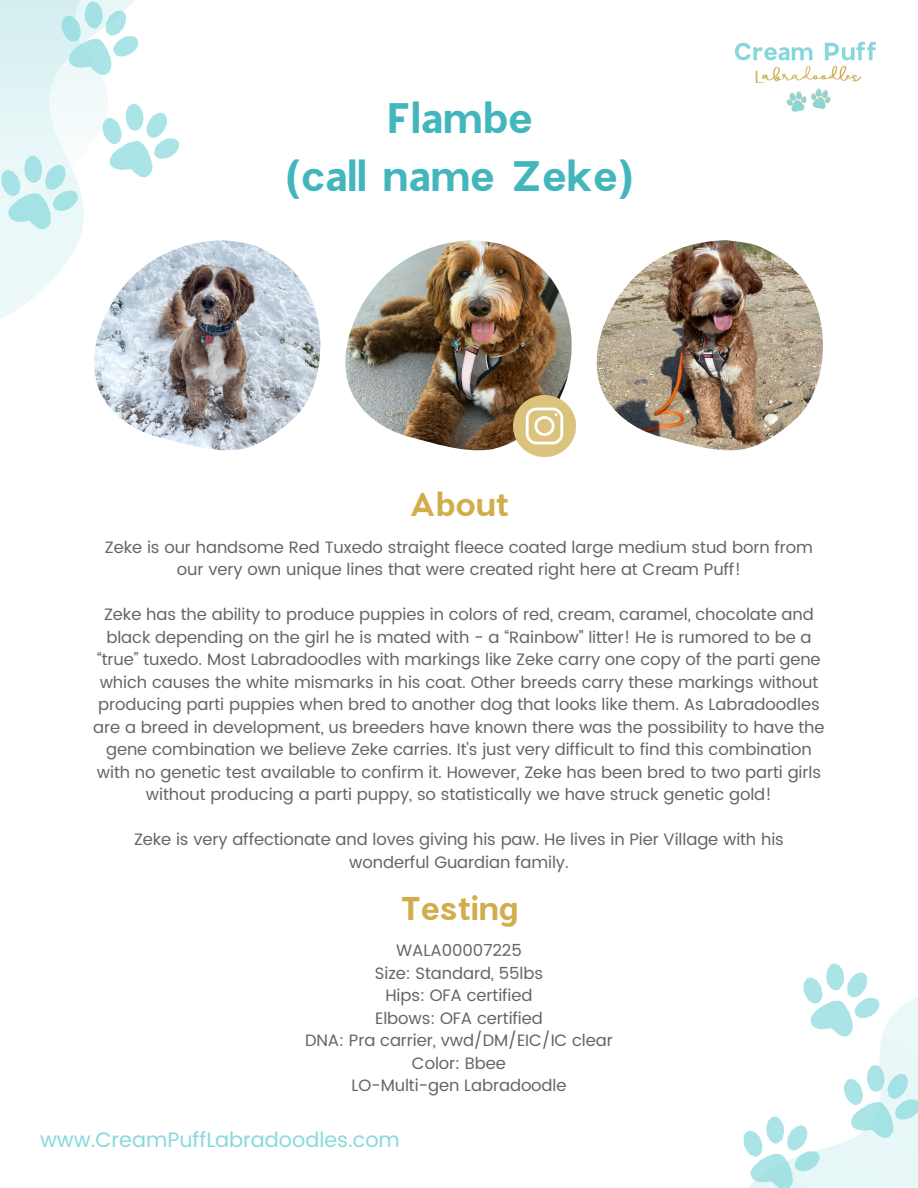
<style>
.page{position:relative;width:918px;height:1188px;background:#fff}
.page>*{position:absolute;margin:0;border:0;box-sizing:border-box;transform-origin:0 0}
.t1{font:700 41.85px/58.5px "Charlevoix Pro";color:#43b6bd;text-align:center}
.t2{font:700 32.4px "Charlevoix Pro";color:#d2ad4b}
.t3{font:20.85px "Poppins";color:#88d9de}
.t4{font:16.5px/22.5px "Poppins";letter-spacing:-.005em;color:#666565;text-align:center}
</style>
<div class="page">
<svg style="left:0;top:229px;width:82px;height:90px;fill:#ecf8f9"></svg>
<svg style="left:0;top:0;width:179px;height:229px"></svg>
<svg style="left:820px;top:963px;width:98px;height:225px;fill:#ebf8f9"></svg>
<svg style="left:844px;top:1065px;width:74px;height:73px"></svg>
<svg style="left:743px;top:1116px;width:77px;height:72px"></svg>
<svg style="left:803px;top:964px;width:77px;height:72px"></svg>
<img style="left:734px;top:41px;width:142px;height:71px">
<img style="left:94px;top:240px;width:227px;height:210px">
<img style="left:345px;top:240px;width:227px;height:210px">
<img style="left:596px;top:240px;width:227px;height:210px">
<img style="left:514px;top:395px;width:61px;height:62px">
<p class="t1" style="left:285px;top:87px;width:349px">Flambe<br>(call name Zeke)</p>
<p class="t2" style="left:409px;top:484px;width:101px">About</p>
<p class="t4" style="left:105px;top:536px;width:710px">Zeke is our handsome Red Tuxedo straight fleece coated large medium stud born from our very own unique lines that were created right here at Cream Puff!</p>
<p class="t4" style="left:93px;top:603px;width:733px">Zeke has the ability to produce puppies in colors of red, cream, caramel, chocolate and black depending on the girl he is mated with - a “Rainbow” litter! He is rumored to be a “true” tuxedo. Most Labradoodles with markings like Zeke carry one copy of the parti gene which causes the white mismarks in his coat. Other breeds carry these markings without producing parti puppies when bred to another dog that looks like them. As Labradoodles are a breed in development, us breeders have known there was the possibility to have the gene combination we believe Zeke carries. It's just very difficult to find this combination with no genetic test available to confirm it. However, Zeke has been bred to two parti girls without producing a parti puppy, so statistically we have struck genetic gold!</p>
<p class="t4" style="left:134px;top:828px;width:651px">Zeke is very affectionate and loves giving his paw. He lives in Pier Village with his wonderful Guardian family.</p>
<p class="t2" style="left:400px;top:888px;width:119px">Testing</p>
<p class="t4" style="left:396px;top:939px;width:127px">WALA00007225</p>
<p class="t4" style="left:375px;top:962px;width:170px">Size: Standard, 55lbs</p>
<p class="t4" style="left:385px;top:984px;width:149px">Hips: OFA certified</p>
<p class="t4" style="left:375px;top:1007px;width:169px">Elbows: OFA certified</p>
<h2 class="t4" style="left:305px;top:1029px;width:309px">DNA: Pra carrier, vwd/DM/EIC/IC clear</h2>
<p class="t4" style="left:412px;top:1052px;width:96px">Color: Bbee</p>
<p class="t4" style="left:351px;top:1074px;width:217px">LO-Multi-gen Labradoodle</p>
<p class="t3" style="left:40px;top:1128px;width:361px">www.CreamPuffLabradoodles.com</p>
</div>
